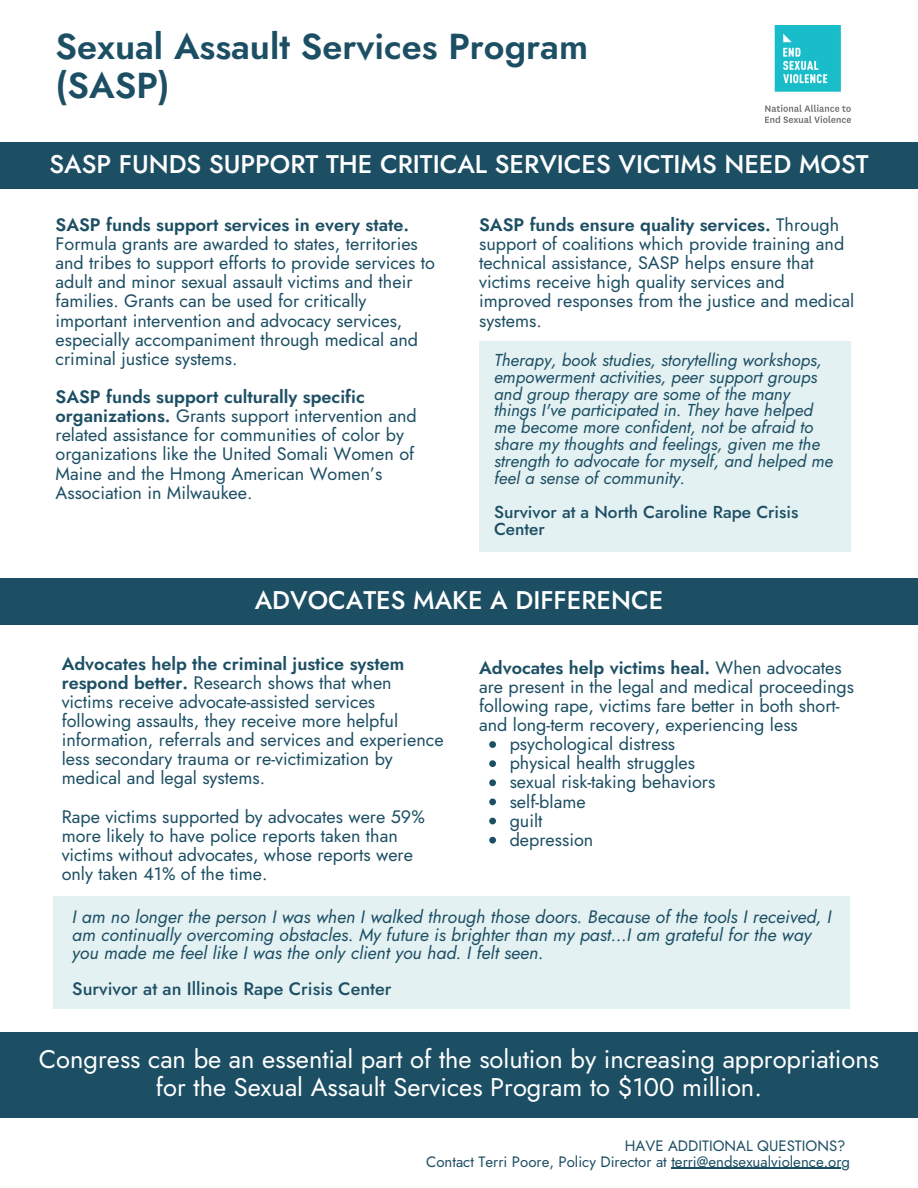
<style>
.page{position:relative;width:918px;height:1188px;background:#fff}
.page>*{position:absolute;margin:0;border:0;box-sizing:border-box;transform-origin:0 0}
.t1{font:600 36px/39.3px "Jost";color:#1d4f64}
.t2{font:25.5px/28.2px "Jost";color:#fff;text-align:center}
.t3{font:500 25.5px "Jost";color:#fff}
.t4{font:18px/19.2px "Jost";color:#1d4f64}
.t5{font:italic 18px/18px "Jost";color:#1d4f64}
.t6{font:500 18px "Jost";color:#1d4f64}
.t7{font:italic 17.25px/16.8px "Jost";color:#1d4f64}
.t8{font:500 17.25px/16.8px "Jost";color:#1d4f64}
.t9{font:15px "Jost";color:#1d4f64}
.s1{font-weight:600}
</style>
<div class="page">
<div style="left:0;top:142px;width:918px;height:47px;background:#1d4f64"></div>
<div style="left:0;top:578px;width:918px;height:47px;background:#1d4f64"></div>
<div style="left:0;top:1032px;width:918px;height:85px;background:#1d4f64"></div>
<hr style="left:671px;top:1168px;width:179px;height:1px;background:#1d4f64">
<div style="left:54px;top:896px;width:796px;height:113px;background:#e3f1f2"></div>
<svg style="left:489px;top:741px;width:7px;height:7px"></svg>
<svg style="left:489px;top:760px;width:7px;height:7px"></svg>
<svg style="left:489px;top:779px;width:7px;height:7px"></svg>
<svg style="left:489px;top:799px;width:7px;height:6px"></svg>
<svg style="left:489px;top:818px;width:7px;height:6px"></svg>
<svg style="left:489px;top:837px;width:7px;height:7px"></svg>
<div style="left:479px;top:342px;width:371px;height:210px;background:#e3f1f2"></div>
<img style="left:765px;top:26px;width:85px;height:96px">
<h5 class="t1" style="left:56px;top:26px;width:534px">Sexual Assault Services Program (SASP)</h5>
<h5 class="t3" style="left:49px;top:145px;width:821px">SASP FUNDS SUPPORT THE CRITICAL SERVICES VICTIMS NEED MOST</h5>
<h5 class="t4" style="left:56px;top:215px;width:381px"><span class="s1">SASP funds support services in every state.<br></span>Formula grants are awarded to states, territories and tribes to support efforts to provide services to adult and minor sexual assault victims and their families. Grants can be used for critically important intervention and advocacy services, especially accompaniment through medical and criminal justice systems.</h5>
<h5 class="t4" style="left:56px;top:387px;width:363px"><span class="s1">SASP funds support culturally specific organizations.</span> Grants support intervention and related assistance for communities of color by organizations like the United Somali Women of Maine and the Hmong American Women’s Association in Milwaukee.</h5>
<h3 class="t4" style="left:479px;top:215px;width:377px"><span class="s1">SASP funds ensure quality services.</span> Through support of coalitions which provide training and technical assistance, SASP helps ensure that victims receive high quality services and improved responses from the justice and medical systems.</h3>
<p class="t7" style="left:494px;top:351px;width:341px">Therapy, book studies, storytelling workshops, empowerment activities, peer support groups and group therapy are some of the many things I've participated in. They have helped me become more confident, not be afraid to share my thoughts and feelings, given me the strength to advocate for myself, and helped me feel a sense of community.</p>
<p class="t8" style="left:494px;top:503px;width:306px">Survivor at a North Caroline Rape Crisis<br>Center</p>
<h1 class="t3" style="left:255px;top:581px;width:410px">ADVOCATES MAKE A DIFFERENCE</h1>
<h2 class="t4" style="left:62px;top:654px;width:384px"><span class="s1">Advocates help the criminal justice system respond better.</span> Research shows that when victims receive advocate-assisted services following assaults, they receive more helpful information, referrals and services and experience less secondary trauma or re-victimization by medical and legal systems.</h2>
<h5 class="t4" style="left:62px;top:807px;width:365px">Rape victims supported by advocates were 59% more likely to have police reports taken than victims without advocates, whose reports were only taken 41% of the time.</h5>
<p class="t4" style="left:479px;top:658px;width:376px"><span class="s1">Advocates help victims heal.</span> When advocates are present in the legal and medical proceedings following rape, victims fare better in both short&shy;and long-term recovery, experiencing less</p>
<p class="t4" style="left:510px;top:734px;width:167px">psychological distress</p>
<p class="t4" style="left:510px;top:753px;width:187px">physical health struggles</p>
<p class="t4" style="left:510px;top:773px;width:207px">sexual risk-taking behaviors</p>
<p class="t4" style="left:510px;top:792px;width:77px">self-blame</p>
<h5 class="t4" style="left:510px;top:811px;width:34px">guilt</h5>
<h4 class="t4" style="left:510px;top:830px;width:85px">depression</h4>
<h5 class="t5" style="left:72px;top:908px;width:761px">I am no longer the person I was when I walked through those doors. Because of the tools I received, I am continually overcoming obstacles. My future is brighter than my past…I am grateful for the way you made me feel like I was the only client you had. I felt seen.</h5>
<p class="t6" style="left:72px;top:976px;width:321px">Survivor at an Illinois Rape Crisis Center</p>
<p class="t2" style="left:39px;top:1045px;width:842px">Congress can be an essential part of the solution by increasing appropriations for the Sexual Assault Services Program to $100 million.</p>
<h4 class="t9" style="left:625px;top:1135px;width:222px">HAVE ADDITIONAL QUESTIONS?</h4>
<h2 class="t9" style="left:426px;top:1151px;width:426px">Contact Terri Poore, Policy Director at terri@endsexualviolence.org</h2>
</div>
